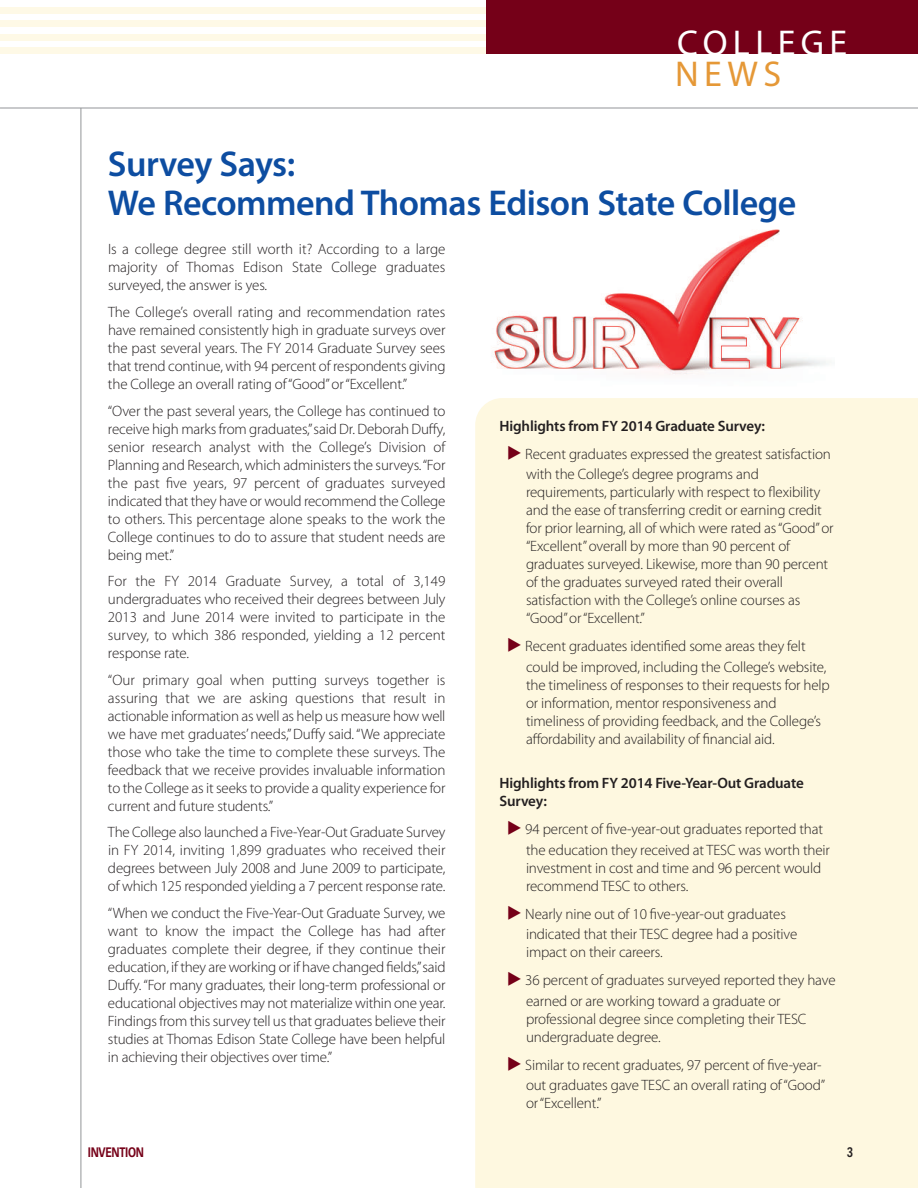
<style>
.page{position:relative;width:918px;height:1188px;background:#fff}
.page>*{position:absolute;margin:0;border:0;box-sizing:border-box;transform-origin:0 0}
.t1{font:600 36px/39px "Myriad Pro";letter-spacing:-.015em;color:#0d4da1}
.t2{font:36px "Myriad Pro";letter-spacing:.15em;color:#fff}
.t3{font:36px "Myriad Pro";color:#e59837}
.t4{font:300 15px/18px "Myriad Pro";letter-spacing:-.01em;color:#231f20}
.t5{font:600 15px/18px "Myriad Pro";letter-spacing:-.01em;color:#231f20}
.t6{font:700 13.5px "Vectora LT Std";letter-spacing:-.03em;color:#750018;scale:.8 1}
.t7{font:700 13.5px "Vectora LT Std";color:#231f20;scale:.8 1}
.s1{font-weight:600}
.s2{font-family:"European Pi Three";font-weight:400;font-size:18px;color:#750018}
</style>
<div class="page">
<div style="left:475px;top:398px;width:443px;height:790px;background:#fef8e0"></div>
<img style="left:493px;top:229px;width:335px;height:146px">
<div style="left:0;top:7px;width:486px;height:6px;background:#fef9e6"></div>
<div style="left:0;top:20px;width:486px;height:7px;background:#fef9e6"></div>
<div style="left:0;top:34px;width:486px;height:6px;background:#fef9e6"></div>
<div style="left:0;top:47px;width:486px;height:7px;background:#fef9e6"></div>
<hr style="left:81px;top:108px;width:1px;height:1080px;background:#939598">
<hr style="left:0;top:108px;width:918px;height:1px;background:#939598">
<div style="left:486px;top:0;width:432px;height:54px;background:#750018"></div>
<h1 class="t2" style="left:677px;top:29px;width:171px">COLLEGE</h1>
<h1 class="t3" style="left:675px;top:60px;width:108px">NEWS</h1>
<h1 class="t1" style="left:108px;top:147px;width:690px">Survey Says:<br>We Recommend Thomas Edison State College</h1>
<p class="t4" style="left:108px;top:241px;width:339px;text-align:justify">Is a college degree still worth it? According to a large majority of Thomas Edison State College graduates surveyed, the answer is yes.</p>
<p class="t4" style="left:108px;top:304px;width:339px;text-align:justify">The College’s overall rating and recommendation rates have remained consistently high in graduate surveys over the past several years. The FY 2014 Graduate Survey sees that trend continue, with 94 percent of respondents giving the College an overall rating of“Good”or“Excellent.”</p>
<p class="t4" style="left:108px;top:403px;width:339px;text-align:justify">“Over the past several years, the College has continued to receive high marks from graduates,”said Dr. Deborah Duffy, senior research analyst with the College’s Division of Planning and Research, which administers the surveys.“For the past five years, 97 percent of graduates surveyed indicated that they have or would recommend the College to others. This percentage alone speaks to the work the College continues to do to assure that student needs are being met.”</p>
<p class="t4" style="left:108px;top:573px;width:339px;text-align:justify">For the FY 2014 Graduate Survey, a total of 3,149 undergraduates who received their degrees between July 2013 and June 2014 were invited to participate in the survey, to which 386 responded, yielding a 12 percent response rate.</p>
<p class="t4" style="left:108px;top:672px;width:339px;text-align:justify">“Our primary goal when putting surveys together is assuring that we are asking questions that result in actionable information as well as help us measure how well we have met graduates’needs,”Duffy said.“We appreciate those who take the time to complete these surveys. The feedback that we receive provides invaluable information to the College as it seeks to provide a quality experience for current and future students.”</p>
<p class="t4" style="left:108px;top:825px;width:339px;text-align:justify">The College also launched a Five-Year-Out Graduate Survey in FY 2014, inviting 1,899 graduates who received their degrees between July 2008 and June 2009 to participate, of which 125 responded yielding a 7 percent response rate.</p>
<p class="t4" style="left:108px;top:905px;width:339px;text-align:justify">“When we conduct the Five-Year-Out Graduate Survey, we want to know the impact the College has had after graduates complete their degree, if they continue their education, ifthey are working or if have changed fields,”said Duffy.“For many graduates, their long-term professional or educational objectives may not materialize within one year.<br>Findings from this survey tell us that graduates believe their studies at Thomas Edison State College have been helpful in achieving their objectives over time.”</p>
<p class="t4" style="left:507px;top:413px;width:325px;line-height:28px;text-indent:-8px"><span class="s1">Highlights from FY 2014 Graduate Survey:<br></span><span class="s2">E</span> Recent graduates expressed the greatest satisfaction</p>
<p class="t4" style="left:526px;top:467px;width:309px">with the College’s degree programs and requirements, particularly with respect to flexibility and the ease of transferring credit or earning credit for prior learning, all of which were rated as“Good”or “Excellent”overall by more than 90 percent of graduates surveyed. Likewise, more than 90 percent of the graduates surveyed rated their overall satisfaction with the College’s online courses as “Good”or“Excellent.”</p>
<p class="t4" style="left:526px;top:637px;width:302px;line-height:20.4px;text-indent:-19px"><span class="s2">E</span> Recent graduates identified some areas they felt could be improved, including the College’s website,</p>
<p class="t4" style="left:526px;top:677px;width:305px">the timeliness of responses to their requests for help or information, mentor responsiveness and timeliness of providing feedback, and the College’s affordability and availability of financial aid.</p>
<p class="t5" style="left:500px;top:776px;width:306px">Highlights from FY 2014 Five-Year-Out Graduate<br>Survey:</p>
<p class="t4" style="left:526px;top:820px;width:306px;line-height:20.4px;text-indent:-19px"><span class="s2">E</span> 94 percent of five-year-out graduates reported that the education they received at TESC was worth their</p>
<p class="t4" style="left:526px;top:860px;width:297px">investment in cost and time and 96 percent would recommend TESC to others.</p>
<p class="t4" style="left:526px;top:905px;width:273px;line-height:20.4px;text-indent:-19px"><span class="s2">E</span> Nearly nine out of 10 five-year-out graduates indicated that their TESC degree had a positive</p>
<p class="t4" style="left:507px;top:939px;width:330px;line-height:28px;text-indent:19px">impact on their careers.<br><span class="s2">E</span> 36 percent of graduates surveyed reported they have</p>
<p class="t4" style="left:526px;top:993px;width:282px">earned or are working toward a graduate or professional degree since completing their TESC undergraduate degree.</p>
<p class="t4" style="left:507px;top:1055px;width:320px;line-height:20.4px;text-align:right"><span class="s2">E</span> Similar to recent graduates, 97 percent of five-year&shy;out graduates gave TESC an overall rating of“Good”</p>
<p class="t4" style="left:526px;top:1095px;width:77px">or“Excellent.”</p>
<p class="t6" style="left:88px;top:1146px;width:71px">INVENTION</p>
<p class="t7" style="left:847px;top:1146px;width:9px">3</p>
</div>
